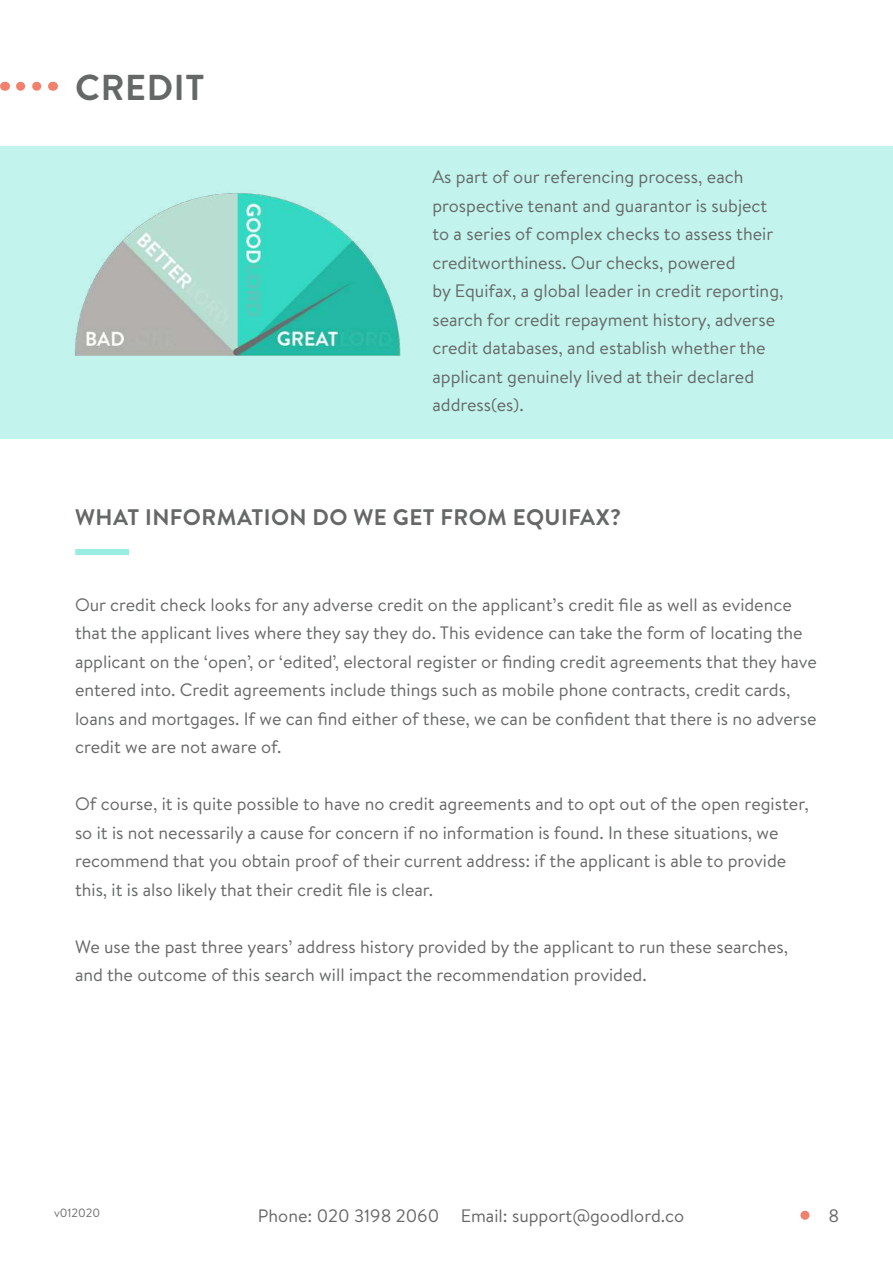
<style>
.page{position:relative;width:893px;height:1263px;background:#fff}
.page>*{position:absolute;margin:0;border:0;box-sizing:border-box;transform-origin:0 0}
.t1{font:700 36px "Brandon Text";letter-spacing:.02em;color:#656867}
.t2{font:700 22.5px "Brandon Text";letter-spacing:.02em;color:#656867}
.t3{font:18px/28.5px "Brandon Text";color:#656867}
.t4{font:18px "Brandon Text";color:#666867}
.t5{font:12px "Brandon Text";color:#6f6e6b}
</style>
<div class="page">
<div style="left:0;top:147px;width:893px;height:292px;background:#c2f3ed"></div>
<img style="left:75px;top:193px;width:326px;height:163px">
<svg style="left:21px;top:82px;width:21px;height:9px"></svg>
<div style="left:75px;top:549px;width:54px;height:6px;background:#99ece1"></div>
<div style="left:800px;top:1211px;width:9px;height:9px;background:#f0816c;border-radius:50%"></div>
<h1 class="t1" style="left:75px;top:63px;width:131px">CREDIT</h1>
<p class="t3" style="left:432px;top:162px;width:353px">As part of our referencing process, each prospective tenant and guarantor is subject to a series of complex checks to assess their creditworthiness. Our checks, powered<br>by Equifax, a global leader in credit reporting, search for credit repayment history, adverse credit databases, and establish whether the applicant genuinely lived at their declared address(es).</p>
<p class="t2" style="left:75px;top:502px;width:548px">WHAT INFORMATION DO WE GET FROM EQUIFAX?</p>
<p class="t3" style="left:75px;top:589px;width:743px">Our credit check looks for any adverse credit on the applicant’s credit file as well as evidence that the applicant lives where they say they do. This evidence can take the form of locating the applicant on the ‘open’, or ‘edited’, electoral register or finding credit agreements that they have entered into. Credit agreements include things such as mobile phone contracts, credit cards, loans and mortgages. If we can find either of these, we can be confident that there is no adverse credit we are not aware of.</p>
<p class="t3" style="left:75px;top:789px;width:735px">Of course, it is quite possible to have no credit agreements and to opt out of the open register, so it is not necessarily a cause for concern if no information is found. In these situations, we recommend that you obtain proof of their current address: if the applicant is able to provide this, it is also likely that their credit file is clear.</p>
<p class="t3" style="left:75px;top:931px;width:715px">We use the past three years’ address history provided by the applicant to run these searches, and the outcome of this search will impact the recommendation provided.</p>
<p class="t5" style="left:54px;top:1205px;width:48px">v012020</p>
<p class="t4" style="left:258px;top:1203px;width:428px">Phone: 020 3198 2060 Email: support@goodlord.co</p>
<p class="t3" style="left:828px;top:1200px;width:12px">8</p>
</div>
